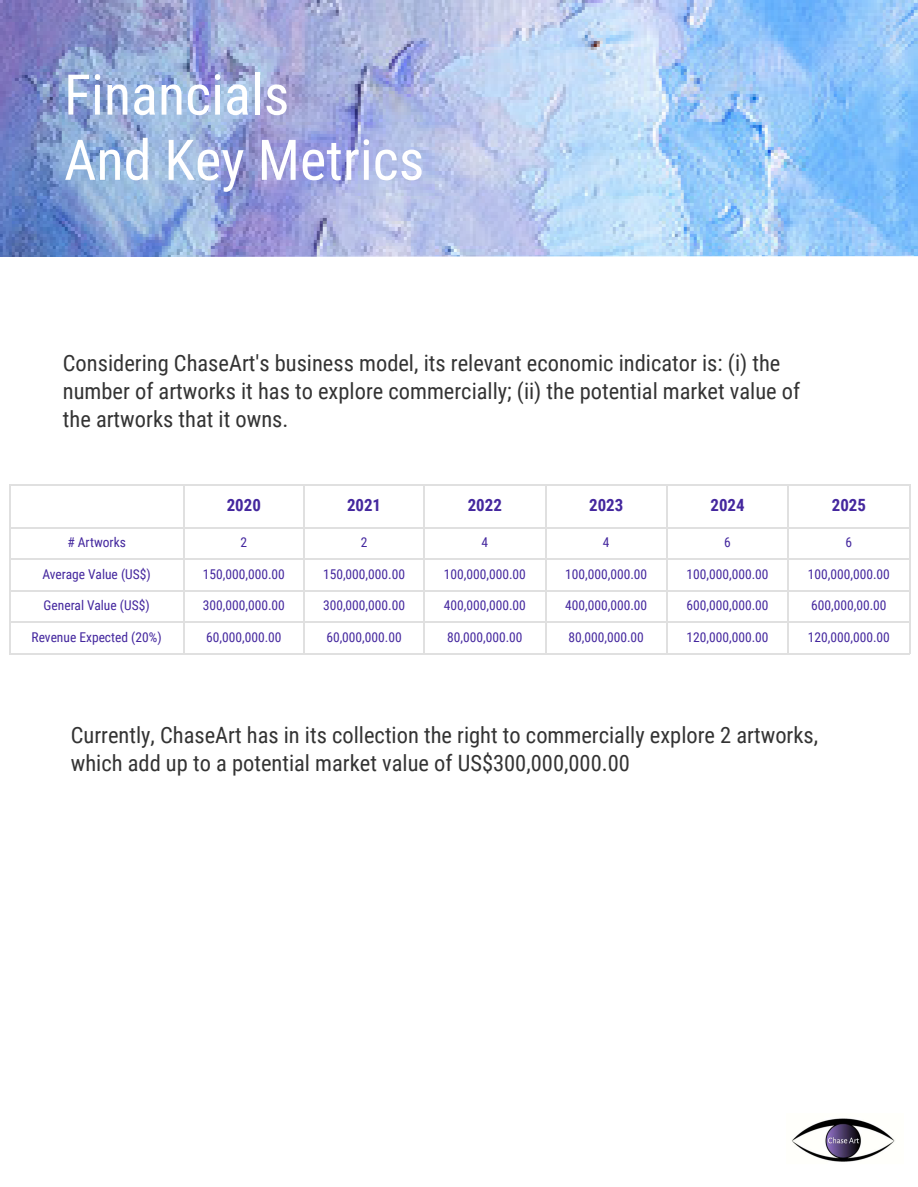
<style>
.page{position:relative;width:918px;height:1187px;background:#fff}
.page>*{position:absolute;margin:0;border:0;box-sizing:border-box;transform-origin:0 0}
.t1{font:56.25px/65.1px "Roboto Condensed";color:#fff}
.t2{font:22.5px/28px "Roboto Condensed";color:#333}
.t3{font:700 16.8px "Roboto Condensed";color:#44279e}
.t4{font:13.5px "Roboto Condensed";color:#44279e}
</style>
<div class="page">
<img style="left:791px;top:1118px;width:104px;height:44px">
<img style="left:0;top:0;width:918px;height:257px">
<hr style="left:788px;top:653px;width:122px;height:1px;background:#e0e0e0">
<hr style="left:909px;top:621px;width:1px;height:33px;background:#e0e0e0">
<hr style="left:666px;top:653px;width:123px;height:1px;background:#e0e0e0">
<hr style="left:788px;top:621px;width:1px;height:33px;background:#e0e0e0">
<hr style="left:545px;top:653px;width:122px;height:1px;background:#e0e0e0">
<hr style="left:666px;top:621px;width:1px;height:33px;background:#e0e0e0">
<hr style="left:424px;top:653px;width:122px;height:1px;background:#e0e0e0">
<hr style="left:545px;top:621px;width:1px;height:33px;background:#e0e0e0">
<hr style="left:303px;top:653px;width:122px;height:1px;background:#e0e0e0">
<hr style="left:424px;top:621px;width:1px;height:33px;background:#e0e0e0">
<hr style="left:183px;top:653px;width:122px;height:1px;background:#e0e0e0">
<hr style="left:303px;top:621px;width:2px;height:33px;background:#e0e0e0">
<hr style="left:9px;top:653px;width:175px;height:1px;background:#e0e0e0">
<hr style="left:9px;top:621px;width:1px;height:33px;background:#e0e0e0">
<hr style="left:183px;top:621px;width:1px;height:33px;background:#e0e0e0">
<hr style="left:788px;top:621px;width:122px;height:1px;background:#e0e0e0">
<hr style="left:909px;top:590px;width:1px;height:32px;background:#e0e0e0">
<hr style="left:666px;top:621px;width:123px;height:1px;background:#e0e0e0">
<hr style="left:788px;top:590px;width:1px;height:32px;background:#e0e0e0">
<hr style="left:545px;top:621px;width:122px;height:1px;background:#e0e0e0">
<hr style="left:666px;top:590px;width:1px;height:32px;background:#e0e0e0">
<hr style="left:424px;top:621px;width:122px;height:1px;background:#e0e0e0">
<hr style="left:545px;top:590px;width:1px;height:32px;background:#e0e0e0">
<hr style="left:303px;top:621px;width:122px;height:1px;background:#e0e0e0">
<hr style="left:424px;top:590px;width:1px;height:32px;background:#e0e0e0">
<hr style="left:183px;top:621px;width:122px;height:1px;background:#e0e0e0">
<hr style="left:303px;top:590px;width:2px;height:32px;background:#e0e0e0">
<hr style="left:9px;top:621px;width:175px;height:1px;background:#e0e0e0">
<hr style="left:9px;top:590px;width:1px;height:32px;background:#e0e0e0">
<hr style="left:183px;top:590px;width:1px;height:32px;background:#e0e0e0">
<hr style="left:788px;top:590px;width:122px;height:1px;background:#e0e0e0">
<hr style="left:909px;top:558px;width:1px;height:33px;background:#e0e0e0">
<hr style="left:666px;top:590px;width:123px;height:1px;background:#e0e0e0">
<hr style="left:788px;top:558px;width:1px;height:33px;background:#e0e0e0">
<hr style="left:545px;top:590px;width:122px;height:1px;background:#e0e0e0">
<hr style="left:666px;top:558px;width:1px;height:33px;background:#e0e0e0">
<hr style="left:424px;top:590px;width:122px;height:1px;background:#e0e0e0">
<hr style="left:545px;top:558px;width:1px;height:33px;background:#e0e0e0">
<hr style="left:303px;top:590px;width:122px;height:1px;background:#e0e0e0">
<hr style="left:424px;top:558px;width:1px;height:33px;background:#e0e0e0">
<hr style="left:183px;top:590px;width:122px;height:1px;background:#e0e0e0">
<hr style="left:303px;top:558px;width:2px;height:33px;background:#e0e0e0">
<hr style="left:9px;top:590px;width:175px;height:1px;background:#e0e0e0">
<hr style="left:9px;top:558px;width:1px;height:33px;background:#e0e0e0">
<hr style="left:183px;top:558px;width:1px;height:33px;background:#e0e0e0">
<hr style="left:788px;top:558px;width:122px;height:2px;background:#e0e0e0">
<hr style="left:909px;top:527px;width:1px;height:33px;background:#e0e0e0">
<hr style="left:666px;top:558px;width:123px;height:2px;background:#e0e0e0">
<hr style="left:788px;top:527px;width:1px;height:33px;background:#e0e0e0">
<hr style="left:545px;top:558px;width:122px;height:2px;background:#e0e0e0">
<hr style="left:666px;top:527px;width:1px;height:33px;background:#e0e0e0">
<hr style="left:424px;top:558px;width:122px;height:2px;background:#e0e0e0">
<hr style="left:545px;top:527px;width:1px;height:33px;background:#e0e0e0">
<hr style="left:303px;top:558px;width:122px;height:2px;background:#e0e0e0">
<hr style="left:424px;top:527px;width:1px;height:33px;background:#e0e0e0">
<hr style="left:183px;top:558px;width:122px;height:2px;background:#e0e0e0">
<hr style="left:303px;top:527px;width:2px;height:33px;background:#e0e0e0">
<hr style="left:9px;top:558px;width:175px;height:2px;background:#e0e0e0">
<hr style="left:9px;top:527px;width:1px;height:33px;background:#e0e0e0">
<hr style="left:183px;top:527px;width:1px;height:33px;background:#e0e0e0">
<hr style="left:788px;top:484px;width:122px;height:1px;background:#e0e0e0">
<hr style="left:788px;top:527px;width:122px;height:1px;background:#e0e0e0">
<hr style="left:909px;top:484px;width:1px;height:44px;background:#e0e0e0">
<hr style="left:666px;top:484px;width:123px;height:1px;background:#e0e0e0">
<hr style="left:666px;top:527px;width:123px;height:1px;background:#e0e0e0">
<hr style="left:788px;top:484px;width:1px;height:44px;background:#e0e0e0">
<hr style="left:545px;top:484px;width:122px;height:1px;background:#e0e0e0">
<hr style="left:545px;top:527px;width:122px;height:1px;background:#e0e0e0">
<hr style="left:666px;top:484px;width:1px;height:44px;background:#e0e0e0">
<hr style="left:424px;top:484px;width:122px;height:1px;background:#e0e0e0">
<hr style="left:424px;top:527px;width:122px;height:1px;background:#e0e0e0">
<hr style="left:545px;top:484px;width:1px;height:44px;background:#e0e0e0">
<hr style="left:303px;top:484px;width:122px;height:1px;background:#e0e0e0">
<hr style="left:303px;top:527px;width:122px;height:1px;background:#e0e0e0">
<hr style="left:424px;top:484px;width:1px;height:44px;background:#e0e0e0">
<hr style="left:183px;top:484px;width:122px;height:1px;background:#e0e0e0">
<hr style="left:183px;top:527px;width:122px;height:1px;background:#e0e0e0">
<hr style="left:303px;top:484px;width:2px;height:44px;background:#e0e0e0">
<hr style="left:9px;top:484px;width:175px;height:1px;background:#e0e0e0">
<hr style="left:9px;top:527px;width:175px;height:1px;background:#e0e0e0">
<hr style="left:9px;top:484px;width:1px;height:44px;background:#e0e0e0">
<hr style="left:183px;top:484px;width:1px;height:44px;background:#e0e0e0">
<h1 class="t1" style="left:64px;top:60px;width:362px">Financials<br>And Key Metrics</h1>
<h2 class="t2" style="left:63px;top:348px;width:739px">Considering ChaseArt's business model, its relevant economic indicator is: (i) the number of artworks it has to explore commercially; (ii) the potential market value of the artworks that it owns.</h2>
<p class="t3" style="left:227px;top:494px;width:36px">2020</p>
<p class="t3" style="left:347px;top:494px;width:36px">2021</p>
<p class="t3" style="left:468px;top:494px;width:36px">2022</p>
<p class="t3" style="left:589px;top:494px;width:36px">2023</p>
<p class="t3" style="left:710px;top:494px;width:36px">2024</p>
<p class="t3" style="left:832px;top:494px;width:36px">2025</p>
<p class="t4" style="left:67px;top:533px;width:60px"># Artworks</p>
<p class="t4" style="left:240px;top:533px;width:8px">2</p>
<p class="t4" style="left:361px;top:533px;width:8px">2</p>
<p class="t4" style="left:482px;top:533px;width:8px">4</p>
<p class="t4" style="left:603px;top:533px;width:8px">4</p>
<p class="t4" style="left:724px;top:533px;width:8px">6</p>
<p class="t4" style="left:846px;top:533px;width:8px">6</p>
<p class="t4" style="left:43px;top:564px;width:110px">Average Value (US$)</p>
<p class="t4" style="left:203px;top:564px;width:84px">150,000,000.00</p>
<p class="t4" style="left:323px;top:564px;width:84px">150,000,000.00</p>
<p class="t4" style="left:444px;top:564px;width:84px">100,000,000.00</p>
<p class="t4" style="left:565px;top:564px;width:84px">100,000,000.00</p>
<p class="t4" style="left:687px;top:564px;width:84px">100,000,000.00</p>
<p class="t4" style="left:808px;top:564px;width:84px">100,000,000.00</p>
<p class="t4" style="left:44px;top:596px;width:108px">General Value (US$)</p>
<p class="t4" style="left:203px;top:596px;width:84px">300,000,000.00</p>
<p class="t4" style="left:323px;top:596px;width:84px">300,000,000.00</p>
<p class="t4" style="left:444px;top:596px;width:84px">400,000,000.00</p>
<p class="t4" style="left:565px;top:596px;width:84px">400,000,000.00</p>
<p class="t4" style="left:687px;top:596px;width:84px">600,000,000.00</p>
<p class="t4" style="left:811px;top:596px;width:77px">600,000,00.00</p>
<p class="t4" style="left:32px;top:627px;width:132px">Revenue Expected (20%)</p>
<p class="t4" style="left:206px;top:627px;width:77px">60,000,000.00</p>
<p class="t4" style="left:326px;top:627px;width:77px">60,000,000.00</p>
<p class="t4" style="left:447px;top:627px;width:77px">80,000,000.00</p>
<p class="t4" style="left:568px;top:627px;width:77px">80,000,000.00</p>
<p class="t4" style="left:687px;top:627px;width:84px">120,000,000.00</p>
<p class="t4" style="left:808px;top:627px;width:84px">120,000,000.00</p>
<h2 class="t2" style="left:71px;top:720px;width:749px">Currently, ChaseArt has in its collection the right to commercially explore 2 artworks, which add up to a potential market value of US$300,000,000.00</h2>
</div>
